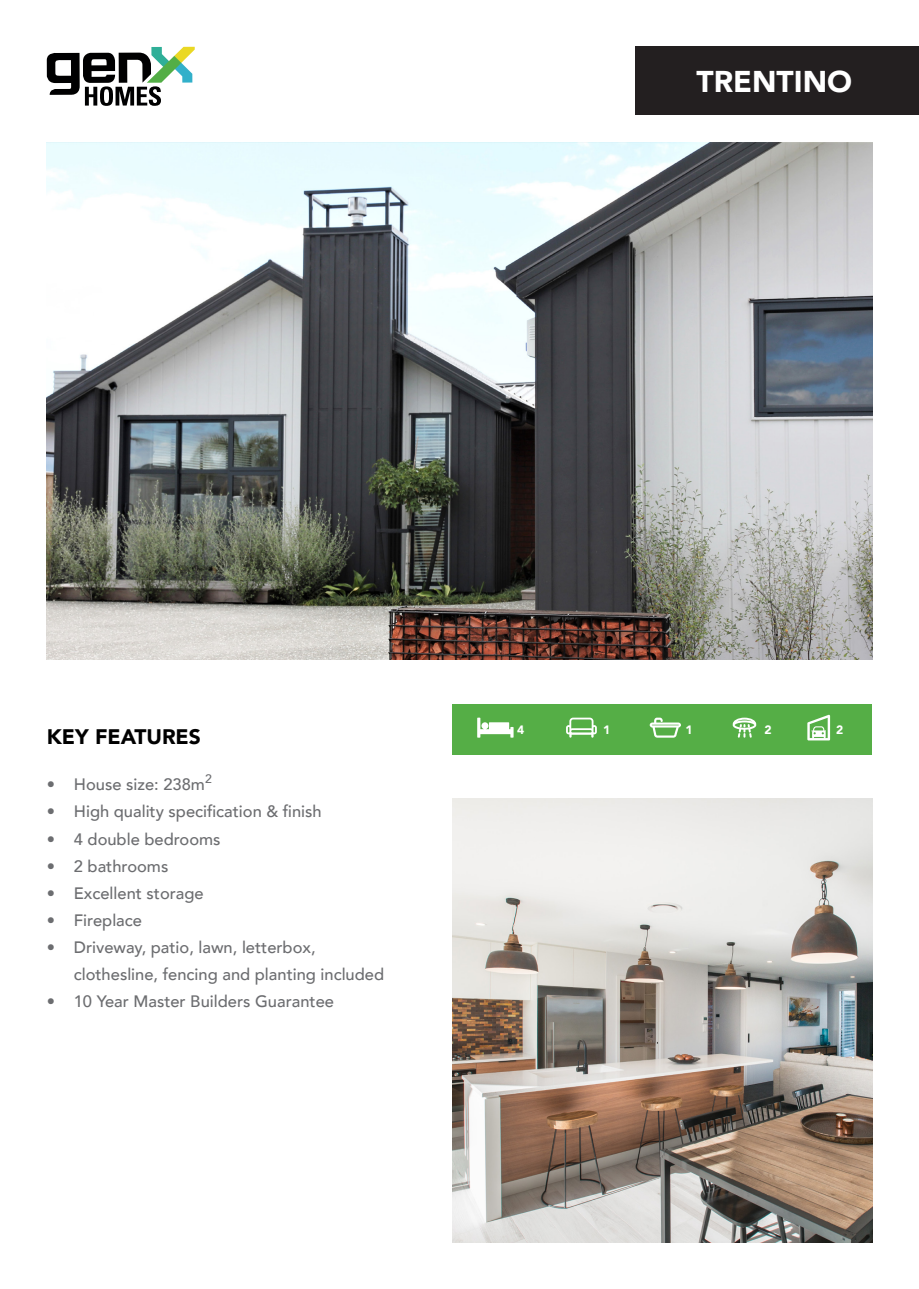
<style>
.page{position:relative;width:919px;height:1289px;background:#fff}
.page>*{position:absolute;margin:0;border:0;box-sizing:border-box;transform-origin:0 0}
.t1{font:900 30px "Avenir";color:#fff}
.t2{font:900 21px "Avenir";color:#000}
.t3{font:500 16.5px/27px "Avenir";color:#6c6d70}
.t4{font:900 12.15px "Avenir";color:#fff}
</style>
<div class="page">
<img style="left:452px;top:798px;width:420px;height:444px">
<img style="left:47px;top:142px;width:825px;height:518px">
<svg style="left:47px;top:47px;width:148px;height:59px"></svg>
<div style="left:635px;top:47px;width:283px;height:68px;background:#231f20"></div>
<div style="left:452px;top:704px;width:420px;height:50px;background:#55ae46"></div>
<svg style="left:477px;top:717px;width:36px;height:20px"></svg>
<svg style="left:566px;top:717px;width:31px;height:20px"></svg>
<svg style="left:649px;top:717px;width:32px;height:20px"></svg>
<svg style="left:807px;top:714px;width:23px;height:26px"></svg>
<svg style="left:732px;top:717px;width:24px;height:20px"></svg>
<p class="t1" style="left:696px;top:56px;width:157px">TRENTINO</p>
<p class="t2" style="left:47px;top:718px;width:156px">KEY FEATURES</p>
<p class="t3" style="left:47px;top:770px;width:166px">• House size: 238m<sup>2</sup></p>
<p class="t3" style="left:47px;top:797px;width:276px">• High quality specification &amp; finish</p>
<p class="t3" style="left:47px;top:824px;width:175px">• 4 double bedrooms</p>
<p class="t3" style="left:47px;top:851px;width:123px">• 2 bathrooms</p>
<p class="t3" style="left:47px;top:878px;width:158px">• Excellent storage</p>
<p class="t3" style="left:47px;top:905px;width:97px">• Fireplace</p>
<p class="t3" style="left:74px;top:932px;width:312px;text-indent:-27px">• Driveway, patio, lawn, letterbox, clothesline, fencing and planting included</p>
<p class="t3" style="left:47px;top:986px;width:289px">• 10 Year Master Builders Guarantee</p>
<p class="t4" style="left:517px;top:719px;width:9px">4</p>
<p class="t4" style="left:603px;top:719px;width:9px">1</p>
<p class="t4" style="left:685px;top:719px;width:9px">1</p>
<p class="t4" style="left:764px;top:719px;width:9px">2</p>
<p class="t4" style="left:836px;top:719px;width:9px">2</p>
</div>
